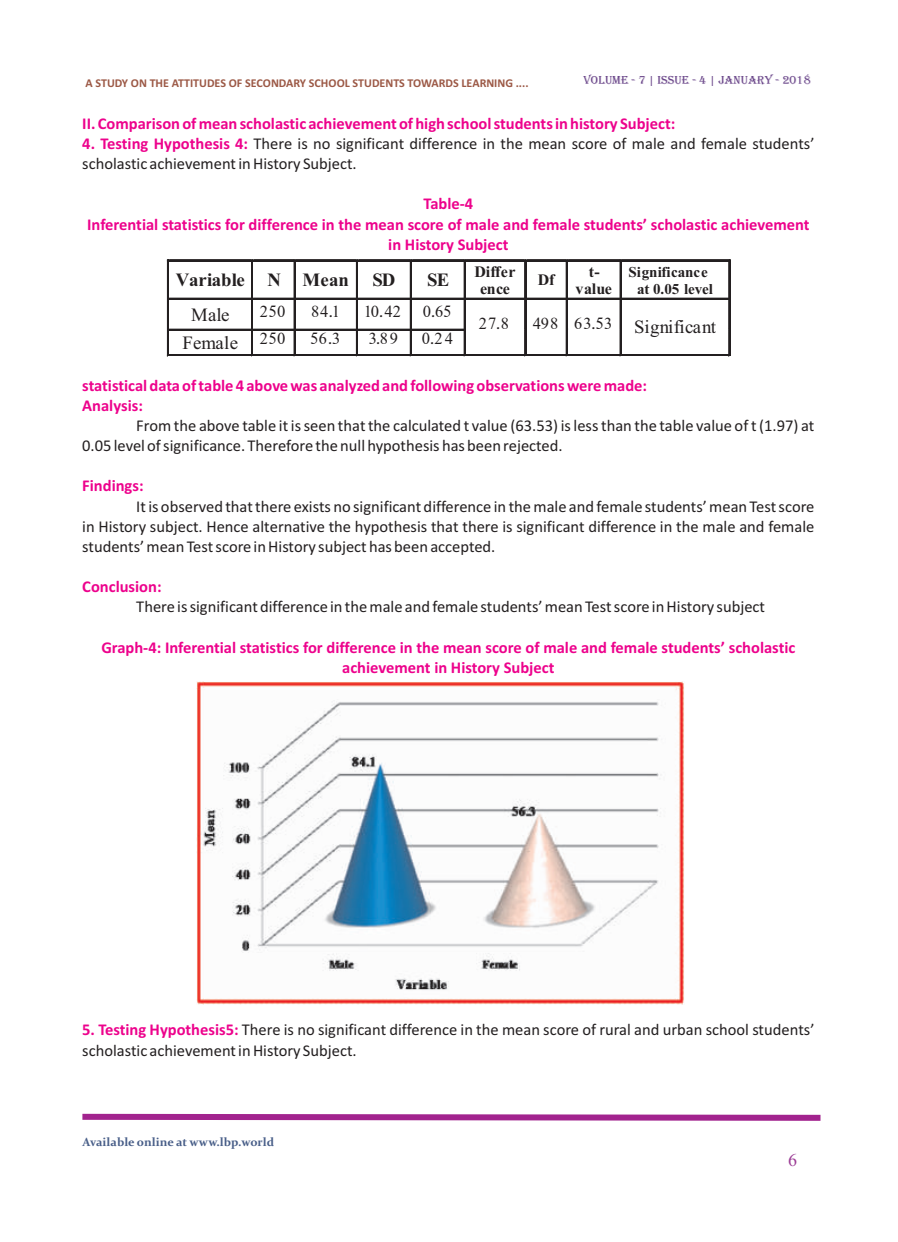
<style>
.page{position:relative;width:898px;height:1242px;background:#fff}
.page>*{position:absolute;margin:0;border:0;box-sizing:border-box;transform-origin:0 0}
.t1{font:18.75px "Nudiweb 01 e";letter-spacing:-.005em;color:#231f20}
.t2{font:700 18.75px "Times New Roman";color:#231f20}
.t3{font:18.75px "Times New Roman";letter-spacing:.005em;color:#231f20}
.t4{font:18px "Times New Roman";color:#9c3d96}
.t5{font:16.5px/20.1px "Calibri";color:#231f20}
.t6{font:700 16.5px/20.1px "Calibri";color:#ed028c;text-align:center}
.t7{font:700 15.9px/17.9px "Times New Roman";letter-spacing:-.01em;color:#231f20;text-align:center}
.t8{font:700 15px/17.9px "Times New Roman";color:#231f20;text-align:center}
.t9{font:700 12px "Calibri";color:#9c5946}
.t10{font:700 12px "Constantia";color:#485e88}
.t11{font:12px "Algerian";color:#674287}
.s1{font-weight:700;color:#ed028c}
.s2{font-family:"Times New Roman"}
</style>
<div class="page">
<svg style="left:82px;top:1113px;width:739px;height:8px;background:#b959aa"></svg>
<hr style="left:169px;top:260px;width:82px;height:1px;background:#231f20">
<hr style="left:169px;top:259px;width:82px;height:1px;background:#231f20">
<hr style="left:253px;top:260px;width:41px;height:1px;background:#231f20">
<hr style="left:253px;top:259px;width:41px;height:1px;background:#231f20">
<hr style="left:296px;top:260px;width:60px;height:1px;background:#231f20">
<hr style="left:296px;top:259px;width:60px;height:1px;background:#231f20">
<hr style="left:358px;top:260px;width:52px;height:1px;background:#231f20">
<hr style="left:358px;top:259px;width:52px;height:1px;background:#231f20">
<hr style="left:412px;top:260px;width:52px;height:1px;background:#231f20">
<hr style="left:412px;top:259px;width:52px;height:1px;background:#231f20">
<hr style="left:466px;top:260px;width:58px;height:1px;background:#231f20">
<hr style="left:466px;top:259px;width:58px;height:1px;background:#231f20">
<hr style="left:526px;top:260px;width:40px;height:1px;background:#231f20">
<hr style="left:526px;top:259px;width:40px;height:1px;background:#231f20">
<hr style="left:568px;top:260px;width:51px;height:1px;background:#231f20">
<hr style="left:568px;top:259px;width:51px;height:1px;background:#231f20">
<hr style="left:621px;top:260px;width:107px;height:1px;background:#231f20">
<hr style="left:621px;top:259px;width:107px;height:1px;background:#231f20">
<hr style="left:167px;top:261px;width:2px;height:37px;background:#231f20">
<hr style="left:251px;top:261px;width:2px;height:37px;background:#231f20">
<hr style="left:294px;top:261px;width:2px;height:37px;background:#231f20">
<hr style="left:356px;top:261px;width:2px;height:37px;background:#231f20">
<hr style="left:410px;top:261px;width:2px;height:37px;background:#231f20">
<hr style="left:464px;top:261px;width:2px;height:37px;background:#231f20">
<hr style="left:463px;top:261px;width:1px;height:37px;background:#231f20">
<hr style="left:524px;top:261px;width:2px;height:37px;background:#231f20">
<hr style="left:566px;top:261px;width:2px;height:37px;background:#231f20">
<hr style="left:565px;top:261px;width:1px;height:37px;background:#231f20">
<hr style="left:619px;top:261px;width:2px;height:37px;background:#231f20">
<hr style="left:728px;top:261px;width:2px;height:37px;background:#231f20">
<hr style="left:169px;top:298px;width:82px;height:2px;background:#231f20">
<hr style="left:253px;top:298px;width:41px;height:2px;background:#231f20">
<hr style="left:296px;top:298px;width:60px;height:2px;background:#231f20">
<hr style="left:358px;top:298px;width:52px;height:2px;background:#231f20">
<hr style="left:412px;top:298px;width:52px;height:2px;background:#231f20">
<hr style="left:466px;top:298px;width:58px;height:2px;background:#231f20">
<hr style="left:526px;top:298px;width:40px;height:2px;background:#231f20">
<hr style="left:568px;top:298px;width:51px;height:2px;background:#231f20">
<hr style="left:621px;top:298px;width:107px;height:2px;background:#231f20">
<hr style="left:169px;top:329px;width:82px;height:2px;background:#231f20">
<hr style="left:253px;top:329px;width:41px;height:2px;background:#231f20">
<hr style="left:296px;top:329px;width:60px;height:2px;background:#231f20">
<hr style="left:358px;top:329px;width:52px;height:2px;background:#231f20">
<hr style="left:412px;top:329px;width:52px;height:2px;background:#231f20">
<svg style="left:167px;top:298px;width:2px;height:58px"></svg>
<hr style="left:169px;top:354px;width:82px;height:2px;background:#231f20">
<svg style="left:251px;top:298px;width:2px;height:58px"></svg>
<hr style="left:253px;top:354px;width:41px;height:2px;background:#231f20">
<svg style="left:294px;top:298px;width:2px;height:58px"></svg>
<hr style="left:296px;top:354px;width:60px;height:2px;background:#231f20">
<svg style="left:356px;top:298px;width:2px;height:58px"></svg>
<hr style="left:358px;top:354px;width:52px;height:2px;background:#231f20">
<svg style="left:410px;top:298px;width:2px;height:58px"></svg>
<hr style="left:412px;top:354px;width:52px;height:2px;background:#231f20">
<svg style="left:463px;top:298px;width:3px;height:58px"></svg>
<hr style="left:466px;top:354px;width:58px;height:2px;background:#231f20">
<svg style="left:524px;top:298px;width:2px;height:58px"></svg>
<hr style="left:526px;top:354px;width:40px;height:2px;background:#231f20">
<svg style="left:565px;top:298px;width:3px;height:58px"></svg>
<hr style="left:568px;top:354px;width:51px;height:2px;background:#231f20">
<svg style="left:619px;top:298px;width:2px;height:58px"></svg>
<hr style="left:621px;top:354px;width:107px;height:2px;background:#231f20">
<svg style="left:728px;top:298px;width:2px;height:58px"></svg>
<img style="left:196px;top:682px;width:488px;height:322px">
<p class="t9" style="left:85px;top:78px;width:444px">A STUDY ON THE ATTITUDES OF SECONDARY SCHOOL STUDENTS TOWARDS LEARNING ....</p>
<p class="t11" style="left:583px;top:73px;width:229px">Volume - 7 | Issue - 4 | january - 2018</p>
<p class="t6" style="left:82px;top:115px;width:594px">II. Comparison of mean scholastic achievement of high school students in history Subject:</p>
<p class="t5" style="left:82px;top:135px;width:733px"><span class="s1">4. Testing Hypothesis 4:</span> There is no significant difference in the mean score of male and female students’</p>
<p class="t5" style="left:82px;top:155px;width:276px">scholastic achievement in History Subject.</p>
<p class="t6" style="left:87px;top:195px;width:723px">Table-4<br>Inferential statistics for difference in the mean score of male and female students’ scholastic achievement in History Subject</p>
<p class="t2" style="left:176px;top:273px;width:174px">Variable N Mean</p>
<p class="t2" style="left:372px;top:273px;width:25px">SD</p>
<p class="t2" style="left:427px;top:273px;width:23px">SE</p>
<p class="t7" style="left:474px;top:264px;width:43px">Differ ence</p>
<p class="t7" style="left:537px;top:272px;width:18px">Df</p>
<p class="t7" style="left:575px;top:264px;width:38px">t&shy;value</p>
<p class="t8" style="left:628px;top:264px;width:86px">Significance at 0.05 level</p>
<p class="t3" style="left:191px;top:308px;width:40px">Male</p>
<p class="t1" style="left:260px;top:299px;width:28px">250</p>
<p class="t1" style="left:312px;top:299px;width:29px">84.1</p>
<p class="t1" style="left:366px;top:299px;width:89px">10.42 0.65</p>
<p class="t1" style="left:479px;top:312px;width:238px">27.8 498 63.53 <span class="s2">Significant</span></p>
<p class="t3" style="left:182px;top:336px;width:106px">Female <sup>250</sup></p>
<p class="t1" style="left:311px;top:327px;width:32px">56.3</p>
<p class="t1" style="left:369px;top:327px;width:86px">3.89 0.24</p>
<p class="t6" style="left:82px;top:376px;width:566px;text-align:left">statistical data of table 4 above was analyzed and following observations were made:<br>Analysis:</p>
<p class="t5" style="left:82px;top:417px;width:733px;text-indent:54px">From the above table it is seen that the calculated t value (63.53) is less than the table value of t (1.97) at<br>0.05 level of significance. Therefore the null hypothesis has been rejected.</p>
<p class="t6" style="left:82px;top:477px;width:63px">Findings:</p>
<p class="t5" style="left:82px;top:497px;width:733px;text-align:justify;text-indent:54px">It is observed that there exists no significant difference in the male and female students’mean Test score in History subject. Hence alternative the hypothesis that there is significant difference in the male and female students’mean Test score in History subject has been accepted.</p>
<p class="t6" style="left:82px;top:578px;width:81px">Conclusion:</p>
<p class="t5" style="left:136px;top:598px;width:630px">There is significant difference in the male and female students’mean Test score in History subject</p>
<p class="t6" style="left:101px;top:638px;width:695px">Graph-4: Inferential statistics for difference in the mean score of male and female students’ scholastic achievement in History Subject</p>
<p class="t5" style="left:82px;top:1021px;width:733px"><span class="s1">5. Testing Hypothesis5:</span> There is no significant difference in the mean score of rural and urban school students’</p>
<p class="t5" style="left:82px;top:1041px;width:276px">scholastic achievement in History Subject.</p>
<p class="t10" style="left:82px;top:1137px;width:193px">Available online at www.lbp.world</p>
<p class="t4" style="left:787px;top:1154px;width:10px">6</p>
</div>
